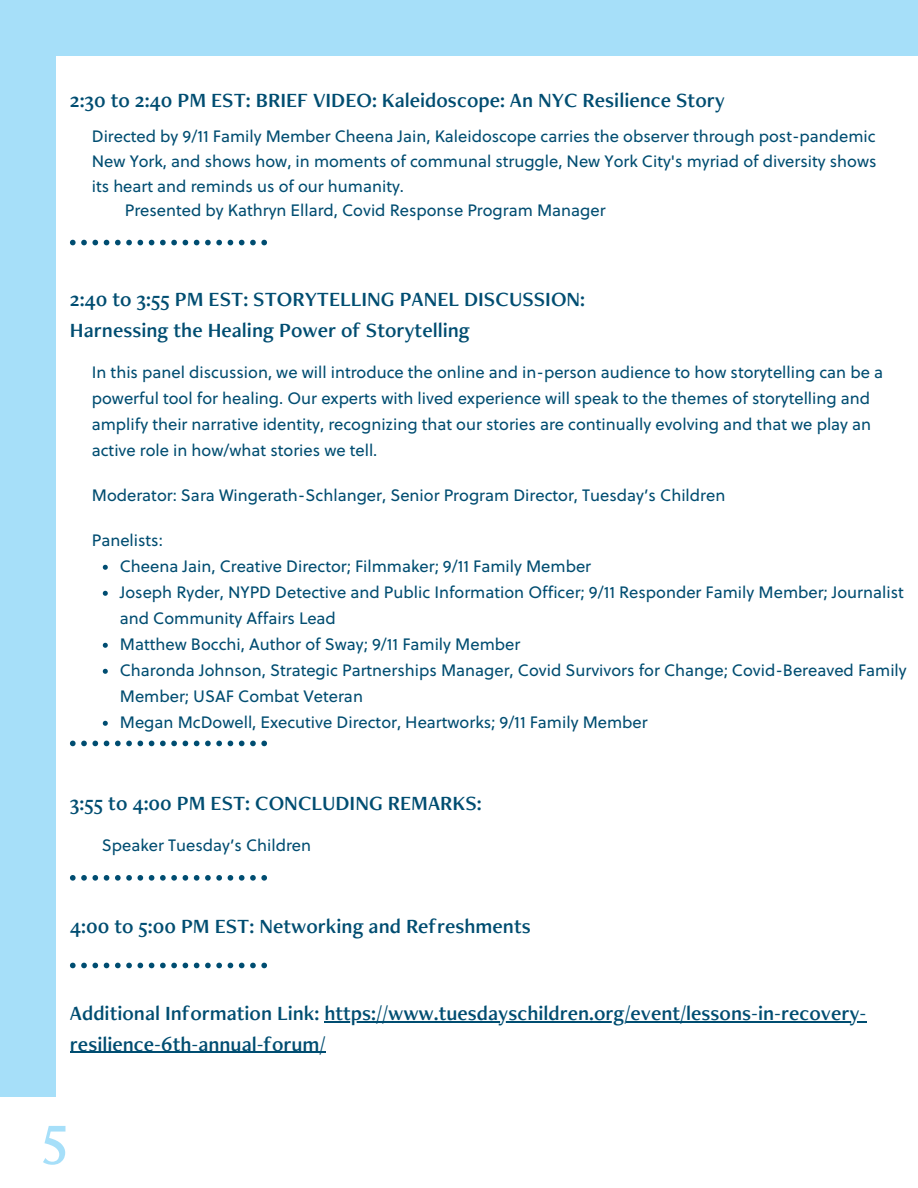
<style>
.page{position:relative;width:918px;height:1188px;background:#fff}
.page>*{position:absolute;margin:0;border:0;box-sizing:border-box;transform-origin:0 0}
.t1{font:57px "Freight Neo Pro Semi";color:#a6dff9}
.t2{font:21px/30.3px "Freight Neo Pro Semi";color:#004d71}
.t3{font:16.5px/26px "Soleil";color:#004d71}
</style>
<div class="page">
<div style="left:0;top:0;width:55px;height:1096px;background:#a6dff9"></div>
<div style="left:0;top:0;width:918px;height:55px;background:#a6dff9"></div>
<svg style="left:103px;top:565px;width:5px;height:5px"></svg>
<svg style="left:103px;top:591px;width:5px;height:5px"></svg>
<svg style="left:103px;top:643px;width:5px;height:5px"></svg>
<svg style="left:103px;top:669px;width:5px;height:5px"></svg>
<svg style="left:103px;top:721px;width:5px;height:5px"></svg>
<svg style="left:70px;top:741px;width:197px;height:5px"></svg>
<hr style="left:324px;top:1021px;width:542px;height:2px;background:#004d71">
<hr style="left:70px;top:1052px;width:256px;height:1px;background:#004d71">
<svg style="left:70px;top:875px;width:197px;height:6px"></svg>
<svg style="left:70px;top:963px;width:197px;height:5px"></svg>
<svg style="left:70px;top:240px;width:197px;height:5px"></svg>
<p class="t2" style="left:70px;top:87px;width:656px">2:30 to 2:40 PM EST: BRIEF VIDEO: Kaleidoscope: An NYC Resilience Story</p>
<p class="t3" style="left:92px;top:124px;width:786px;line-height:24.8px;text-align:justify">Directed by 9/11 Family Member Cheena Jain, Kaleidoscope carries the observer through post-pandemic New York, and shows how, in moments of communal struggle, New York City's myriad of diversity shows its heart and reminds us of our humanity.</p>
<p class="t3" style="left:125px;top:198px;width:482px">Presented by Kathryn Ellard, Covid Response Program Manager</p>
<p class="t2" style="left:70px;top:287px;width:517px">2:40 to 3:55 PM EST: STORYTELLING PANEL DISCUSSION:</p>
<p class="t2" style="left:70px;top:317px;width:401px">Harnessing the Healing Power of Storytelling</p>
<p class="t3" style="left:92px;top:359px;width:793px">In this panel discussion, we will introduce the online and in-person audience to how storytelling can be a powerful tool for healing. Our experts with lived experience will speak to the themes of storytelling and amplify their narrative identity, recognizing that our stories are continually evolving and that we play an active role in how/what stories we tell.</p>
<p class="t3" style="left:92px;top:482px;width:635px">Moderator: Sara Wingerath-Schlanger, Senior Program Director, Tuesday’s Children</p>
<p class="t3" style="left:92px;top:527px;width:73px">Panelists:</p>
<p class="t3" style="left:120px;top:553px;width:473px">Cheena Jain, Creative Director; Filmmaker; 9/11 Family Member</p>
<p class="t3" style="left:120px;top:579px;width:786px">Joseph Ryder, NYPD Detective and Public Information Officer; 9/11 Responder Family Member; Journalist and Community Affairs Lead</p>
<p class="t3" style="left:120px;top:631px;width:402px">Matthew Bocchi, Author of Sway; 9/11 Family Member</p>
<p class="t3" style="left:120px;top:657px;width:788px">Charonda Johnson, Strategic Partnerships Manager, Covid Survivors for Change; Covid-Bereaved Family<br>Member; USAF Combat Veteran</p>
<p class="t3" style="left:120px;top:709px;width:529px">Megan McDowell, Executive Director, Heartworks; 9/11 Family Member</p>
<p class="t2" style="left:70px;top:790px;width:413px">3:55 to 4:00 PM EST: CONCLUDING REMARKS:</p>
<p class="t3" style="left:102px;top:832px;width:211px">Speaker Tuesday’s Children</p>
<p class="t2" style="left:70px;top:913px;width:462px">4:00 to 5:00 PM EST: Networking and Refreshments</p>
<p class="t2" style="left:70px;top:1001px;width:798px">Additional Information Link: https://www.tuesdayschildren.org/event/lessons-in-recovery&shy;resilience-6th-annual-forum/</p>
<p class="t1" style="left:42px;top:1113px;width:27px">5</p>
</div>
